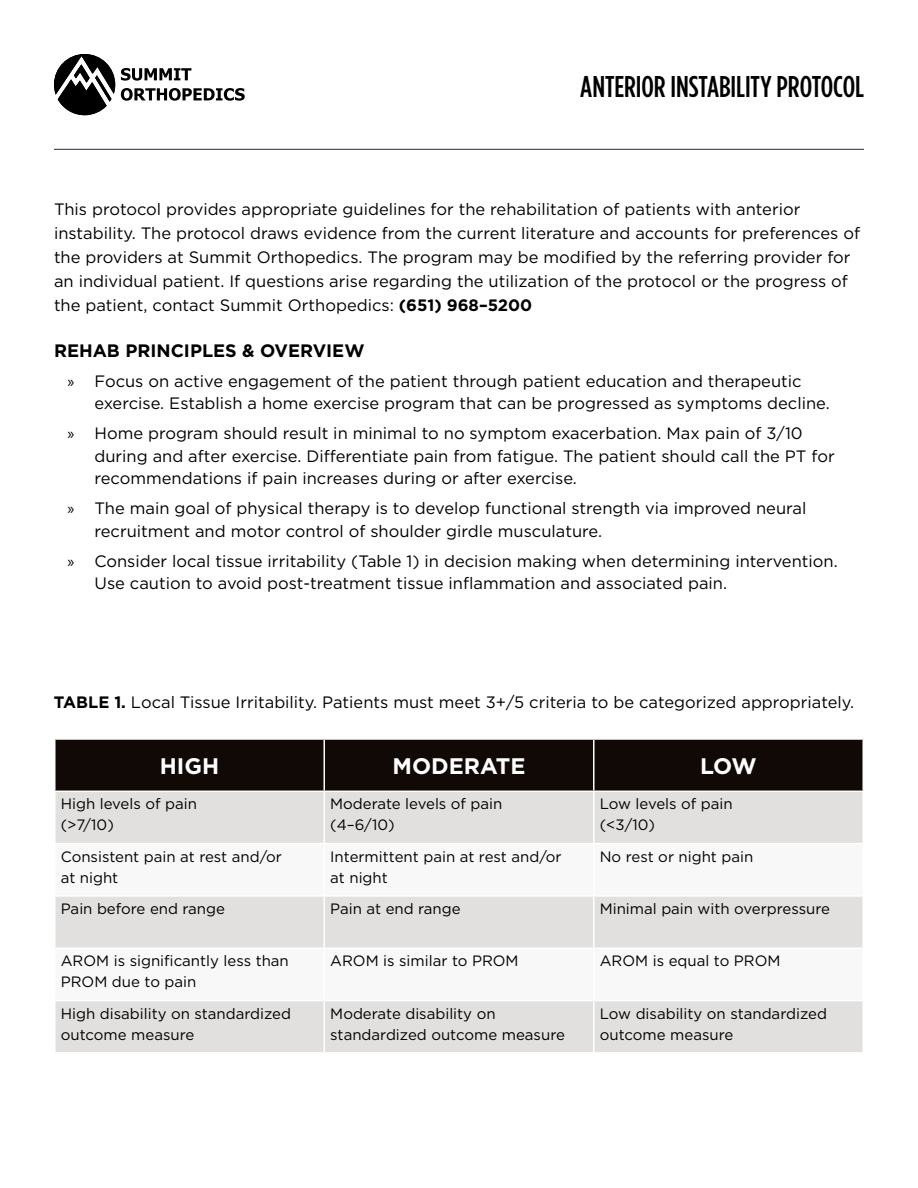
<style>
.page{position:relative;width:918px;height:1188px;background:#fff}
.page>*{position:absolute;margin:0;border:0;box-sizing:border-box;transform-origin:0 0}
.t1{font:500 30px "Gotham Condensed";color:#000}
.t2{font:700 22.5px "Gotham";color:#fff}
.t3{font:700 18px "Gotham";color:#000}
.t4{font:16.5px/22.5px "Gotham";color:#000}
.t5{font:15px/21px "Gotham";color:#000}
.s1{font-weight:700}
.s2{font-family:"Myriad Pro"}
</style>
<div class="page">
<svg style="left:54px;top:54px;width:61px;height:61px"></svg>
<svg style="left:121px;top:68px;width:70px;height:13px"></svg>
<svg style="left:121px;top:88px;width:124px;height:13px"></svg>
<hr style="left:54px;top:149px;width:810px;height:1px;background:#3c1a52">
<div style="left:56px;top:740px;width:806px;height:51px;background:#100906"></div>
<div style="left:56px;top:792px;width:806px;height:260px;background:#e2e0df"></div>
<svg style="left:56px;top:844px;width:806px;height:156px"></svg>
<hr style="left:324px;top:792px;width:1px;height:51px;background:#fff">
<hr style="left:593px;top:792px;width:1px;height:51px;background:#fff">
<hr style="left:54px;top:843px;width:270px;height:1px;background:#fff">
<hr style="left:324px;top:843px;width:270px;height:1px;background:#fff">
<hr style="left:324px;top:844px;width:1px;height:51px;background:#fff">
<hr style="left:594px;top:843px;width:270px;height:1px;background:#fff">
<hr style="left:593px;top:844px;width:1px;height:51px;background:#fff">
<hr style="left:324px;top:895px;width:270px;height:2px;background:#fff">
<hr style="left:594px;top:895px;width:270px;height:2px;background:#fff">
<hr style="left:593px;top:897px;width:1px;height:50px;background:#fff">
<hr style="left:54px;top:895px;width:270px;height:2px;background:#fff">
<hr style="left:324px;top:897px;width:1px;height:50px;background:#fff">
<hr style="left:324px;top:1001px;width:1px;height:51px;background:#fff">
<hr style="left:593px;top:1001px;width:1px;height:51px;background:#fff">
<hr style="left:54px;top:947px;width:270px;height:2px;background:#fff">
<hr style="left:54px;top:1000px;width:270px;height:1px;background:#fff">
<hr style="left:324px;top:947px;width:270px;height:2px;background:#fff">
<hr style="left:324px;top:949px;width:1px;height:51px;background:#fff">
<hr style="left:324px;top:1000px;width:270px;height:1px;background:#fff">
<hr style="left:594px;top:947px;width:270px;height:2px;background:#fff">
<hr style="left:593px;top:949px;width:1px;height:51px;background:#fff">
<hr style="left:594px;top:1000px;width:270px;height:1px;background:#fff">
<hr style="left:324px;top:740px;width:1px;height:51px;background:#fff">
<hr style="left:593px;top:740px;width:1px;height:51px;background:#fff">
<h1 class="t1" style="left:580px;top:69px;width:285px">ANTERIOR INSTABILITY PROTOCOL</h1>
<p class="t4" style="left:54px;top:197px;width:808px;line-height:24px">This protocol provides appropriate guidelines for the rehabilitation of patients with anterior instability. The protocol draws evidence from the current literature and accounts for preferences of the providers at Summit Orthopedics. The program may be modified by the referring provider for an individual patient. If questions arise regarding the utilization of the protocol or the progress of the patient, contact Summit Orthopedics: <span class="s1">(651) 968–5200</span></p>
<p class="t3" style="left:54px;top:339px;width:312px">REHAB PRINCIPLES &amp; OVERVIEW</p>
<p class="t4" style="left:94px;top:369px;width:737px;text-indent:-27px"><span class="s2">»</span> Focus on active engagement of the patient through patient education and therapeutic exercise. Establish a home exercise program that can be progressed as symptoms decline.</p>
<p class="t4" style="left:94px;top:422px;width:742px;text-indent:-27px"><span class="s2">»</span> Home program should result in minimal to no symptom exacerbation. Max pain of 3/10 during and after exercise. Differentiate pain from fatigue. The patient should call the PT for recommendations if pain increases during or after exercise.</p>
<p class="t4" style="left:94px;top:497px;width:713px;text-indent:-27px"><span class="s2">»</span> The main goal of physical therapy is to develop functional strength via improved neural recruitment and motor control of shoulder girdle musculature.</p>
<p class="t4" style="left:94px;top:549px;width:745px;text-indent:-27px"><span class="s2">»</span> Consider local tissue irritability (Table 1) in decision making when determining intervention.<br>Use caution to avoid post-treatment tissue inflammation and associated pain.</p>
<p class="t4" style="left:54px;top:690px;width:802px"><span class="s1">TABLE 1.</span> Local Tissue Irritability. Patients must meet 3+/5 criteria to be categorized appropriately.</p>
<h2 class="t2" style="left:160px;top:751px;width:61px">HIGH</h2>
<h2 class="t2" style="left:392px;top:751px;width:134px">MODERATE</h2>
<h2 class="t2" style="left:700px;top:751px;width:58px">LOW</h2>
<p class="t5" style="left:61px;top:793px;width:138px">High levels of pain (&gt;7/10)</p>
<p class="t5" style="left:330px;top:793px;width:174px">Moderate levels of pain (4–6/10)</p>
<p class="t5" style="left:600px;top:793px;width:134px">Low levels of pain (&lt;3/10)</p>
<p class="t5" style="left:61px;top:845px;width:223px">Consistent pain at rest and/or at night</p>
<p class="t5" style="left:330px;top:845px;width:233px">Intermittent pain at rest and/or at night</p>
<p class="t5" style="left:600px;top:845px;width:155px">No rest or night pain</p>
<p class="t5" style="left:61px;top:898px;width:166px">Pain before end range</p>
<p class="t5" style="left:330px;top:898px;width:132px">Pain at end range</p>
<p class="t5" style="left:600px;top:898px;width:232px">Minimal pain with overpressure</p>
<p class="t5" style="left:61px;top:950px;width:230px">AROM is significantly less than<br>PROM due to pain</p>
<p class="t5" style="left:330px;top:950px;width:190px">AROM is similar to PROM</p>
<p class="t5" style="left:600px;top:950px;width:182px">AROM is equal to PROM</p>
<p class="t5" style="left:61px;top:1002px;width:232px">High disability on standardized outcome measure</p>
<p class="t5" style="left:330px;top:1002px;width:236px">Moderate disability on standardized outcome measure</p>
<p class="t5" style="left:600px;top:1002px;width:229px">Low disability on standardized outcome measure</p>
</div>
